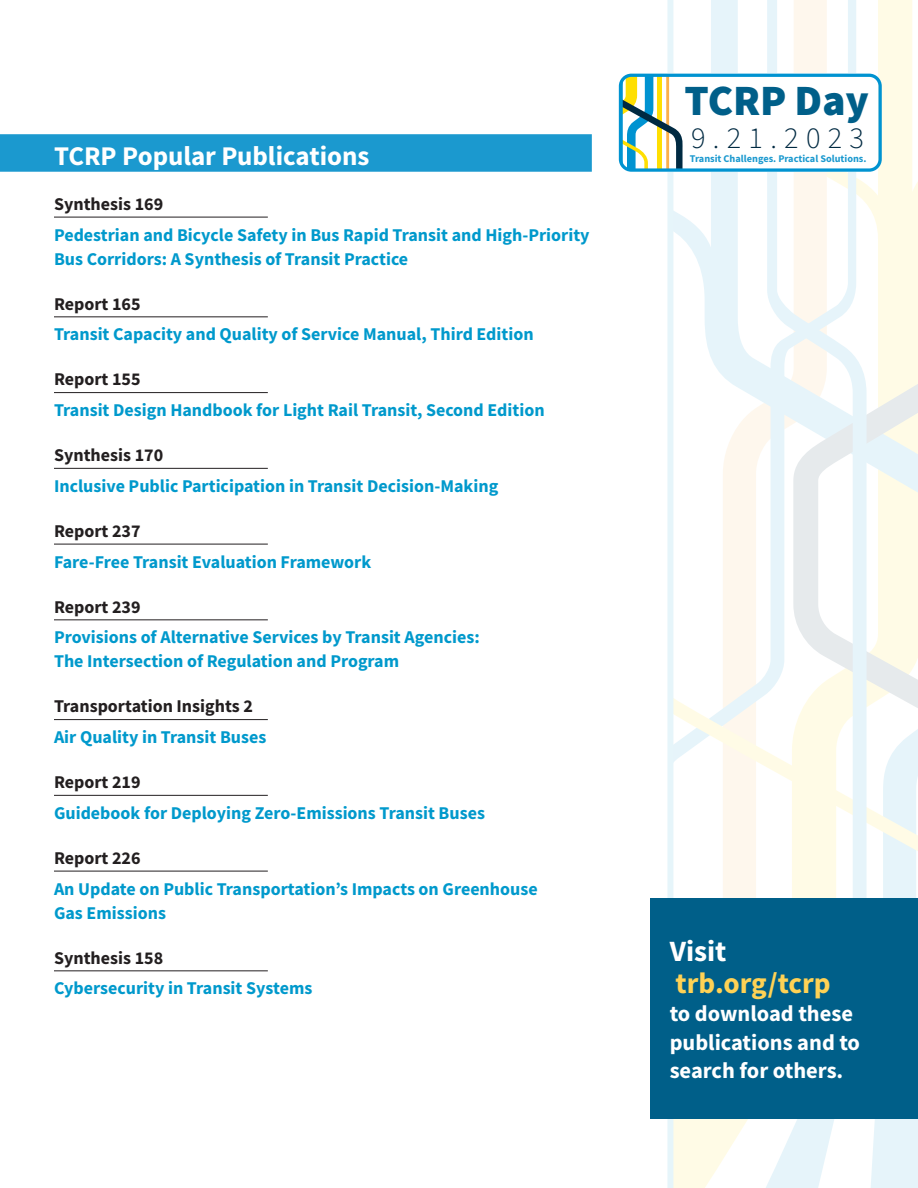
<style>
.page{position:relative;width:918px;height:1188px;background:#fff}
.page>*{position:absolute;margin:0;border:0;box-sizing:border-box;transform-origin:0 0}
.t1{font:900 43.2px "Source Sans Pro";color:#005f89}
.t2{font:300 30.3px "Source Sans Pro";letter-spacing:.24em;color:#002a42}
.t3{font:700 29.4px/31.5px "Source Sans Pro";color:#ffd255}
.t4{font:700 27px "Source Sans Pro";letter-spacing:-.005em;color:#fff}
.t5{font:700 22.5px/28.5px "Source Sans Pro";color:#fff}
.Report_Title{font:700 18px/24px "Source Sans Pro";color:#09c}
.Report_Number{font:700 18px "Source Sans Pro";color:#231f20}
.t6{font:700 10.35px "Source Sans Pro";color:#1b99cf}
.s1{color:#fff}
</style>
<div class="page">
<svg style="left:667px;top:0;width:251px;height:1188px"></svg>
<div style="left:650px;top:74px;width:214px;height:98px;background:#fff"></div>
<svg style="left:623px;top:78px;width:66px;height:1110px"></svg>
<div style="left:619px;top:74px;width:263px;height:98px;border:3px solid #0093d1;border-radius:11px"></div>
<div style="left:650px;top:899px;width:268px;height:220px;background:#005f89"></div>
<div style="left:0;top:134px;width:592px;height:38px;background:#1b99cf"></div>
<hr style="left:54px;top:217px;width:214px;height:1px;background:#231f20">
<hr style="left:54px;top:316px;width:214px;height:1px;background:#231f20">
<hr style="left:54px;top:392px;width:214px;height:1px;background:#231f20">
<hr style="left:54px;top:468px;width:214px;height:1px;background:#231f20">
<hr style="left:54px;top:544px;width:214px;height:1px;background:#231f20">
<hr style="left:54px;top:619px;width:214px;height:1px;background:#231f20">
<hr style="left:54px;top:719px;width:214px;height:1px;background:#231f20">
<hr style="left:54px;top:795px;width:214px;height:1px;background:#231f20">
<hr style="left:54px;top:871px;width:214px;height:1px;background:#231f20">
<hr style="left:54px;top:970px;width:214px;height:1px;background:#231f20">
<p class="t4" style="left:54px;top:138px;width:317px">TCRP Popular Publications</p>
<p class="Report_Number" style="left:54px;top:192px;width:111px">Synthesis 169</p>
<p class="Report_Title" style="left:54px;top:222px;width:537px">Pedestrian and Bicycle Safety in Bus Rapid Transit and High-Priority<br>Bus Corridors: A Synthesis of Transit Practice</p>
<p class="Report_Number" style="left:54px;top:292px;width:88px">Report 165</p>
<p class="Report_Title" style="left:54px;top:322px;width:481px">Transit Capacity and Quality of Service Manual, Third Edition</p>
<p class="Report_Number" style="left:54px;top:367px;width:88px">Report 155</p>
<p class="Report_Title" style="left:54px;top:398px;width:492px">Transit Design Handbook for Light Rail Transit, Second Edition</p>
<p class="Report_Number" style="left:54px;top:443px;width:111px">Synthesis 170</p>
<p class="Report_Title" style="left:54px;top:474px;width:446px">Inclusive Public Participation in Transit Decision-Making</p>
<p class="Report_Number" style="left:54px;top:519px;width:88px">Report 237</p>
<p class="Report_Title" style="left:54px;top:549px;width:319px">Fare-Free Transit Evaluation Framework</p>
<p class="Report_Number" style="left:54px;top:595px;width:88px">Report 239</p>
<p class="Report_Title" style="left:54px;top:625px;width:427px">Provisions of Alternative Services by Transit Agencies:<br>The Intersection of Regulation and Program</p>
<p class="Report_Number" style="left:54px;top:694px;width:200px">Transportation Insights 2</p>
<p class="Report_Title" style="left:54px;top:725px;width:214px">Air Quality in Transit Buses</p>
<p class="Report_Number" style="left:54px;top:770px;width:88px">Report 219</p>
<p class="Report_Title" style="left:54px;top:801px;width:433px">Guidebook for Deploying Zero-Emissions Transit Buses</p>
<p class="Report_Number" style="left:54px;top:846px;width:88px">Report 226</p>
<p class="Report_Title" style="left:54px;top:876px;width:485px">An Update on Public Transportation’s Impacts on Greenhouse<br>Gas Emissions</p>
<p class="Report_Number" style="left:54px;top:946px;width:111px">Synthesis 158</p>
<p class="Report_Title" style="left:54px;top:976px;width:260px">Cybersecurity in Transit Systems</p>
<h1 class="t1" style="left:685px;top:71px;width:186px">TCRP Day</h1>
<h2 class="t2" style="left:691px;top:117px;width:174px">9.21.2023</h2>
<p class="t6" style="left:690px;top:152px;width:178px">Transit Challenges. Practical Solutions.</p>
<p class="t3" style="left:670px;top:935px;width:162px"><span class="s1">Visit </span>trb.org/tcrp</p>
<p class="t5" style="left:670px;top:999px;width:192px">to download these publications and to search for others.</p>
</div>
